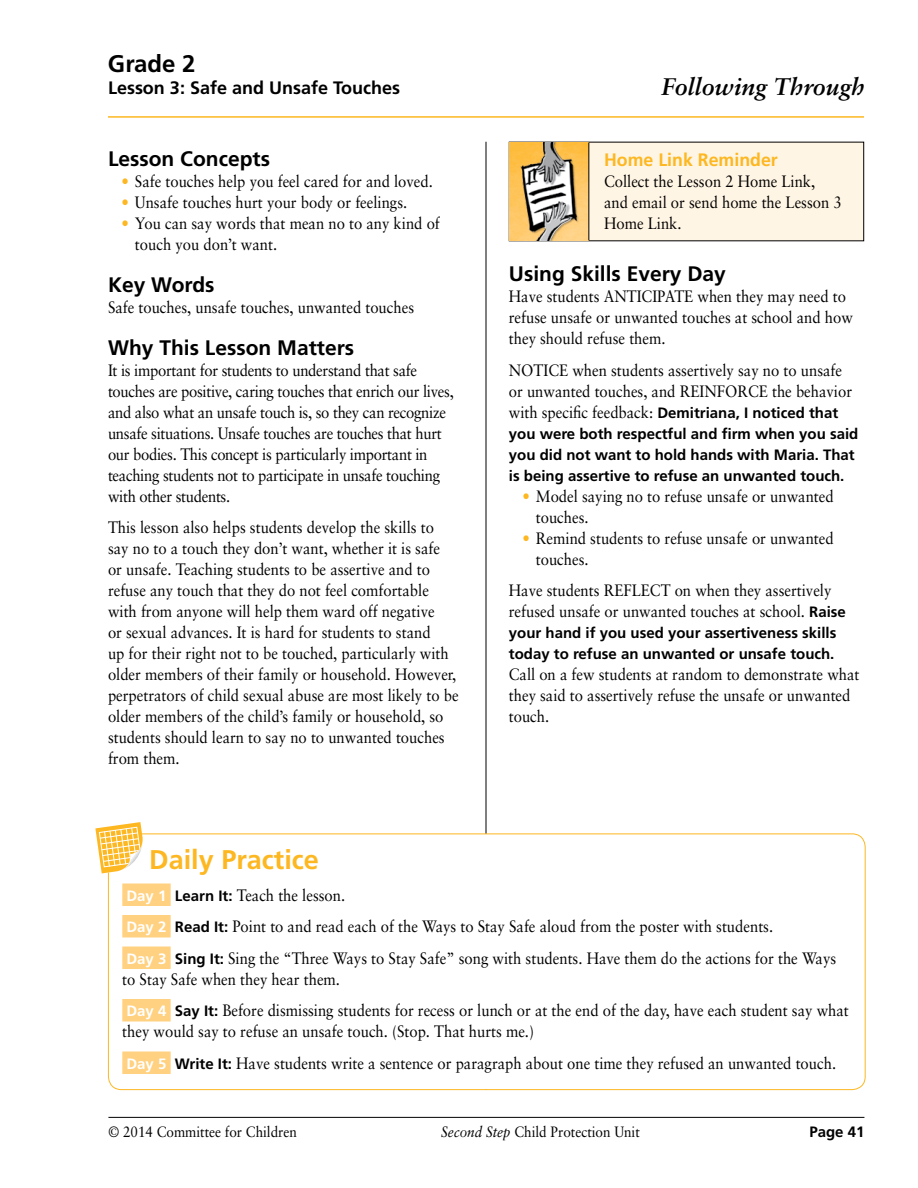
<style>
.page{position:relative;width:918px;height:1188px;background:#fff}
.page>*{position:absolute;margin:0;border:0;box-sizing:border-box;transform-origin:0 0}
.t1{font:700 27px "Frutiger";color:#fdb721}
.t2{font:italic 700 24px "Sabon";color:#000}
.t3{font:700 24px "Frutiger";color:#000}
.t4{font:700 21px "Frutiger";color:#000}
.t5{font:700 18px "Frutiger";color:#000}
.t6{font:700 18px "Frutiger";color:#fdb721}
.t7{font:16.5px/21px "Sabon";color:#000;scale:.9 1}
.t8{font:16.5px/21px "Sabon";letter-spacing:-.02em;color:#000;scale:.9 1}
.t9{font:700 15px/21px "Frutiger";color:#000}
.t10{font:15px "Sabon";color:#000;scale:.9 1}
.s1{color:#fdb721}
.s2{font-family:"Sabon";font-weight:400;font-size:16.5px}
.s3{font-family:"Frutiger";font-weight:700;font-size:15px}
.s4{font-family:"Frutiger";font-weight:700;font-size:15px;color:#fff}
.s5{font-style:italic}
</style>
<div class="page">
<hr style="left:486px;top:142px;width:1px;height:948px;background:#000">
<hr style="left:108px;top:1117px;width:756px;height:1px;background:#000">
<hr style="left:108px;top:116px;width:756px;height:2px;background:#fdb721">
<div style="left:509px;top:142px;width:355px;height:99px;background:#fff5e4"></div>
<img style="left:510px;top:142px;width:79px;height:98px">
<hr style="left:588px;top:143px;width:1px;height:97px;background:#000">
<div style="left:122px;top:884px;width:49px;height:22px;background:#ffd180"></div>
<div style="left:122px;top:915px;width:49px;height:23px;background:#ffd180"></div>
<div style="left:122px;top:946px;width:49px;height:23px;background:#ffd180"></div>
<div style="left:122px;top:999px;width:49px;height:23px;background:#ffd180"></div>
<div style="left:122px;top:1052px;width:49px;height:22px;background:#ffd180"></div>
<svg style="left:95px;top:822px;width:50px;height:51px"></svg>
<p class="t3" style="left:108px;top:50px;width:89px">Grade 2</p>
<p class="t5" style="left:108px;top:77px;width:294px">Lesson 3: Safe and Unsafe Touches</p>
<p class="t4" style="left:108px;top:146px;width:164px">Lesson Concepts</p>
<p class="t7" style="left:122px;top:170px;width:347px"><span class="s1">•</span> Safe touches help you feel cared for and loved.</p>
<p class="t7" style="left:122px;top:191px;width:319px"><span class="s1">•</span> Unsafe touches hurt your body or feelings.</p>
<p class="t7" style="left:135px;top:212px;width:340px;text-indent:-13px"><span class="s1">•</span> You can say words that mean no to any kind of touch you don’t want.</p>
<p class="t4" style="left:108px;top:272px;width:108px">Key Words</p>
<p class="t7" style="left:108px;top:296px;width:342px">Safe touches, unsafe touches, unwanted touches</p>
<p class="t4" style="left:108px;top:335px;width:248px">Why This Lesson Matters</p>
<p class="t8" style="left:108px;top:359px;width:386px">It is important for students to understand that safe touches are positive, caring touches that enrich our lives, and also what an unsafe touch is, so they can recognize unsafe situations. Unsafe touches are touches that hurt our bodies. This concept is particularly important in teaching students not to participate in unsafe touching with other students.</p>
<p class="t7" style="left:108px;top:517px;width:391px">This lesson also helps students develop the skills to say no to a touch they don’t want, whether it is safe<br>or unsafe. Teaching students to be assertive and to refuse any touch that they do not feel comfortable with from anyone will help them ward off negative<br>or sexual advances. It is hard for students to stand<br>up for their right not to be touched, particularly with older members of their family or household. However, perpetrators of child sexual abuse are most likely to be older members of the child’s family or household, so students should learn to say no to unwanted touches from them.</p>
<p class="t2" style="left:661px;top:72px;width:205px">Following Through</p>
<p class="t6" style="left:604px;top:149px;width:175px">Home Link Reminder</p>
<p class="t7" style="left:604px;top:171px;width:266px">Collect the Lesson 2 Home Link, and email or send home the Lesson 3<br>Home Link.</p>
<p class="t4" style="left:509px;top:262px;width:219px">Using Skills Every Day</p>
<p class="t7" style="left:509px;top:286px;width:384px">Have students ANTICIPATE when they may need to refuse unsafe or unwanted touches at school and how they should refuse them.</p>
<p class="t7" style="left:509px;top:359px;width:383px">NOTICE when students assertively say no to unsafe or unwanted touches, and REINFORCE the behavior</p>
<p class="t9" style="left:509px;top:402px;width:351px"><span class="s2">with specific feedback:</span> Demitriana, I noticed that you were both respectful and firm when you said you did not want to hold hands with Maria. That is being assertive to refuse an unwanted touch.</p>
<p class="t7" style="left:536px;top:485px;width:333px;text-indent:-13px"><span class="s1">•</span> Model saying no to refuse unsafe or unwanted touches.</p>
<p class="t7" style="left:536px;top:527px;width:332px;text-indent:-13px"><span class="s1">•</span> Remind students to refuse unsafe or unwanted touches.</p>
<p class="t7" style="left:509px;top:580px;width:376px">Have students REFLECT on when they assertively refused unsafe or unwanted touches at school. <span class="s3">Raise</span></p>
<p class="t9" style="left:509px;top:622px;width:329px">your hand if you used your assertiveness skills today to refuse an unwanted or unsafe touch.</p>
<p class="t7" style="left:509px;top:664px;width:391px">Call on a few students at random to demonstrate what they said to assertively refuse the unsafe or unwanted touch.</p>
<p class="t1" style="left:149px;top:844px;width:171px">Daily Practice</p>
<p class="t7" style="left:126px;top:879px;width:790px;line-height:31.5px"><span class="s4">Day 1</span> <span class="s3">Learn It:</span> Teach the lesson.<br><span class="s4">Day 2</span> <span class="s3">Read It:</span> Point to and read each of the Ways to Stay Safe aloud from the poster with students.<br><span class="s4">Day 3</span> <span class="s3">Sing It:</span> Sing the “Three Ways to Stay Safe” song with students. Have them do the actions for the Ways</p>
<p class="t7" style="left:122px;top:963px;width:809px;line-height:31.5px">to Stay Safe when they hear them.<br><span class="s4">Day 4</span> <span class="s3">Say It:</span> Before dismissing students for recess or lunch or at the end of the day, have each student say what</p>
<p class="t7" style="left:122px;top:1016px;width:795px;line-height:31.5px">they would say to refuse an unsafe touch. (Stop. That hurts me.)<br><span class="s4">Day 5</span> <span class="s3">Write It:</span> Have students write a sentence or paragraph about one time they refused an unwanted touch.</p>
<p class="t10" style="left:108px;top:1122px;width:211px">© 2014 Committee for Children</p>
<p class="t10" style="left:441px;top:1122px;width:222px"><span class="s5">Second Step</span> Child Protection Unit</p>
<p class="t9" style="left:809px;top:1121px;width:57px">Page 41</p>
</div>
